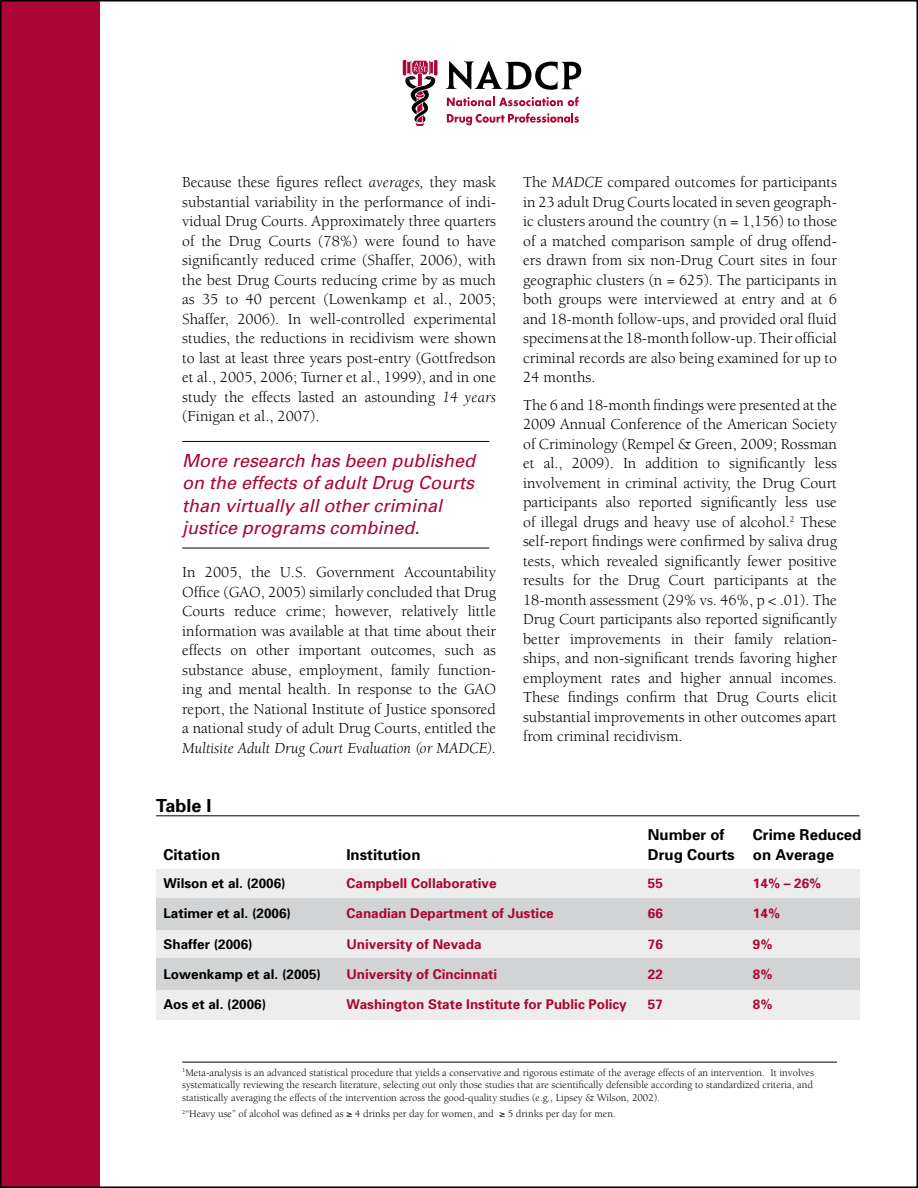
<style>
.page{position:relative;width:918px;height:1188px;background:#fff}
.page>*{position:absolute;margin:0;border:0;box-sizing:border-box;transform-origin:0 0}
.t1{font:italic 18px/22.5px "Univers";color:#ab0634}
.t2{font:700 18px "Univers";color:#000}
.t3{font:15.75px/19.5px "Berkeley";color:#000;text-align:justify}
.t4{font:italic 15.75px "Berkeley";color:#000}
.t5{font:700 15px "Univers";color:#000}
.t6{font:700 13.5px "Univers";color:#ab0634}
.t7{font:700 13.5px "Univers";color:#000}
.t8{font:10.5px/12.6px "Berkeley";color:#000;text-align:justify}
.s1{font-style:italic}
</style>
<div class="page">
<div style="left:0;top:0;width:100px;height:1188px;background:#ab0634"></div>
<svg style="left:446px;top:61px;width:135px;height:29px"></svg>
<svg style="left:447px;top:97px;width:132px;height:9px"></svg>
<svg style="left:447px;top:113px;width:132px;height:12px"></svg>
<svg style="left:403px;top:60px;width:35px;height:66px"></svg>
<hr style="left:182px;top:441px;width:307px;height:1px;background:#000">
<hr style="left:182px;top:548px;width:307px;height:1px;background:#000">
<hr style="left:182px;top:1062px;width:655px;height:1px;background:#000">
<div style="left:156px;top:869px;width:704px;height:151px;background:#ededee"></div>
<div style="left:156px;top:898px;width:704px;height:31px;background:#d1d3d4"></div>
<div style="left:156px;top:958px;width:704px;height:31px;background:#d1d3d4"></div>
<hr style="left:156px;top:815px;width:704px;height:1px;background:#000">
<p class="t3" style="left:182px;top:173px;width:315px">Because these figures reflect <span class="s1">averages,</span> they mask substantial variability in the performance of indi&shy;vidual Drug Courts. Approximately three quarters of the Drug Courts (78%) were found to have significantly reduced crime (Shaffer, 2006), with the best Drug Courts reducing crime by as much as 35 to 40 percent (Lowenkamp et al., 2005; Shaffer, 2006). In well-controlled experimental studies, the reductions in recidivism were shown to last at least three years post-entry (Gottfredson et al., 2005, 2006; Turner et al., 1999), and in one study the effects lasted an astounding <span class="s1">14 years </span>(Finigan et al., 2007).</p>
<p class="t1" style="left:182px;top:449px;width:294px">More research has been published on the effects of adult Drug Courts than virtually all other criminal justice programs combined.</p>
<p class="t3" style="left:182px;top:563px;width:315px">In 2005, the U.S. Government Accountability Office (GAO, 2005) similarly concluded that Drug Courts reduce crime; however, relatively little information was available at that time about their effects on other important outcomes, such as substance abuse, employment, family function&shy;ing and mental health. In response to the GAO report, the National Institute of Justice sponsored a national study of adult Drug Courts, entitled the</p>
<p class="t4" style="left:182px;top:740px;width:315px">Multisite Adult Drug Court Evaluation (or MADCE).</p>
<p class="t2" style="left:156px;top:794px;width:57px">Table I</p>
<p class="t3" style="left:523px;top:173px;width:315px">The <span class="s1">MADCE</span> compared outcomes for participants in 23 adult Drug Courts located in seven geograph&shy;ic clusters around the country (n = 1,156) to those of a matched comparison sample of drug offend&shy;ers drawn from six non-Drug Court sites in four geographic clusters (n = 625). The participants in both groups were interviewed at entry and at 6 and 18-month follow-ups, and provided oral fluid specimens at the 18-month follow-up. Their official criminal records are also being examined for up to 24 months.</p>
<p class="t3" style="left:523px;top:395px;width:315px">The 6 and 18-month findings were presented at the 2009 Annual Conference of the American Society of Criminology (Rempel &amp; Green, 2009; Rossman et al., 2009). In addition to significantly less involvement in criminal activity, the Drug Court participants also reported significantly less use of illegal drugs and heavy use of alcohol.<sup>2</sup> These self-report findings were confirmed by saliva drug tests, which revealed significantly fewer positive results for the Drug Court participants at the 18-month assessment (29% vs. 46%, p &lt; .01). The Drug Court participants also reported significantly better improvements in their family relation&shy;ships, and non-significant trends favoring higher employment rates and higher annual incomes.<br>These findings confirm that Drug Courts elicit substantial improvements in other outcomes apart from criminal recidivism.</p>
<p class="t5" style="left:648px;top:825px;width:78px">Number of</p>
<p class="t5" style="left:753px;top:825px;width:110px">Crime Reduced</p>
<p class="t5" style="left:163px;top:845px;width:58px">Citation</p>
<p class="t5" style="left:346px;top:845px;width:76px">Institution</p>
<p class="t5" style="left:648px;top:845px;width:188px">Drug Courts on Average</p>
<p class="t7" style="left:163px;top:874px;width:124px">Wilson et al. (2006)</p>
<p class="t6" style="left:346px;top:874px;width:152px">Campbell Collaborative</p>
<p class="t6" style="left:648px;top:874px;width:17px">55</p>
<p class="t6" style="left:753px;top:874px;width:70px">14% – 26%</p>
<p class="t7" style="left:163px;top:905px;width:129px">Latimer et al. (2006)</p>
<p class="t6" style="left:346px;top:905px;width:209px">Canadian Department of Justice</p>
<p class="t6" style="left:648px;top:905px;width:17px">66</p>
<p class="t6" style="left:753px;top:905px;width:29px">14%</p>
<p class="t7" style="left:163px;top:935px;width:91px">Shaffer (2006)</p>
<p class="t6" style="left:346px;top:935px;width:137px">University of Nevada</p>
<p class="t6" style="left:648px;top:935px;width:17px">76</p>
<p class="t6" style="left:753px;top:935px;width:21px">9%</p>
<p class="t7" style="left:163px;top:965px;width:159px">Lowenkamp et al. (2005)</p>
<p class="t6" style="left:346px;top:965px;width:152px">University of Cincinnati</p>
<p class="t6" style="left:648px;top:965px;width:17px">22</p>
<p class="t6" style="left:753px;top:965px;width:21px">8%</p>
<p class="t7" style="left:163px;top:996px;width:104px">Aos et al. (2006)</p>
<p class="t6" style="left:346px;top:996px;width:282px">Washington State Institute for Public Policy</p>
<p class="t6" style="left:648px;top:996px;width:17px">57</p>
<p class="t6" style="left:753px;top:996px;width:21px">8%</p>
<p class="t8" style="left:182px;top:1066px;width:633px"><sup>1</sup>Meta-analysis is an advanced statistical procedure that yields a conservative and rigorous estimate of the average effects of an intervention. It involves systematically reviewing the research literature, selecting out only those studies that are scientifically defensible according to standardized criteria, and statistically averaging the effects of the intervention across the good-quality studies (e.g., Lipsey &amp; Wilson, 2002).</p>
<p class="t8" style="left:182px;top:1108px;width:435px"><sup>2</sup>“Heavy use” of alcohol was defined as ≥ 4 drinks per day for women, and ≥ 5 drinks per day for men.</p>
</div>
